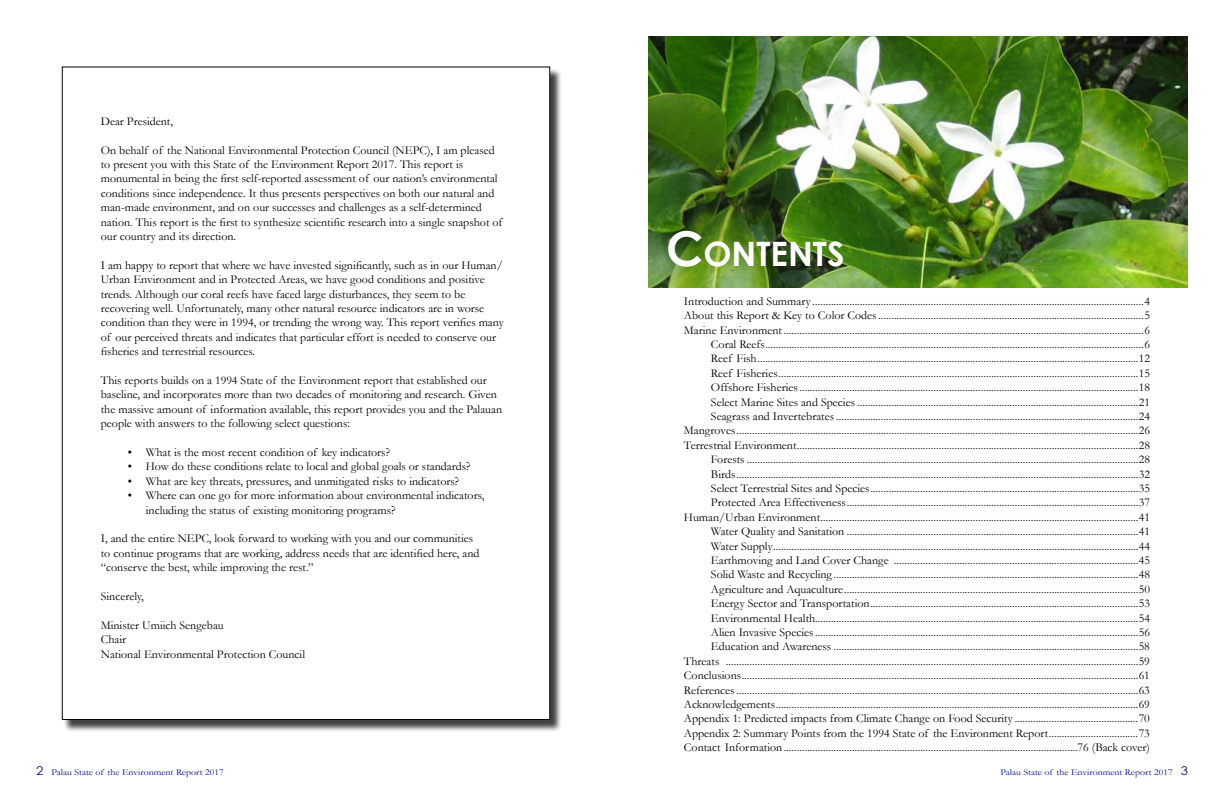
<style>
.page{position:relative;width:1224px;height:792px;background:#fff}
.page>*{position:absolute;margin:0;border:0;box-sizing:border-box;transform-origin:0 0}
.t1{font:700 33.6px "Century Gothic";color:#fff}
.t2{font:12px/14.4px "Garamond";color:#000}
.t3{font:9px "Garamond";color:#030d8a;scale:1.1 1}
.s1{font-size:48px}
.s2{font-family:"Century Gothic";font-size:12px}
</style>
<div class="page">
<div style="left:63px;top:68px;width:499px;height:664px;background:#000;opacity:.75"></div>
<div style="left:62px;top:67px;width:488px;height:653px;background:#fff"></div>
<img style="left:648px;top:36px;width:540px;height:252px">
<p class="t2" style="left:101px;top:114px;width:74px">Dear President,</p>
<p class="t2" style="left:101px;top:142px;width:403px">On behalf of the National Environmental Protection Council (NEPC), I am pleased to present you with this State of the Environment Report 2017. This report is monumental in being the first self-reported assessment of our nation’s environmental conditions since independence. It thus presents perspectives on both our natural and man-made environment, and on our successes and challenges as a self-determined nation. This report is the first to synthesize scientific research into a single snapshot of our country and its direction.</p>
<p class="t2" style="left:101px;top:258px;width:405px">I am happy to report that where we have invested significantly, such as in our Human/ Urban Environment and in Protected Areas, we have good conditions and positive trends. Although our coral reefs have faced large disturbances, they seem to be recovering well. Unfortunately, many other natural resource indicators are in worse condition than they were in 1994, or trending the wrong way. This report verifies many of our perceived threats and indicates that particular effort is needed to conserve our fisheries and terrestrial resources.</p>
<p class="t2" style="left:101px;top:373px;width:403px">This reports builds on a 1994 State of the Environment report that established our baseline, and incorporates more than two decades of monitoring and research. Given the massive amount of information available, this report provides you and the Palauan people with answers to the following select questions:</p>
<p class="t2" style="left:128px;top:445px;width:264px">• What is the most recent condition of key indicators?</p>
<p class="t2" style="left:128px;top:459px;width:344px">• How do these conditions relate to local and global goals or standards?</p>
<p class="t2" style="left:128px;top:474px;width:333px">• What are key threats, pressures, and unmitigated risks to indicators?</p>
<p class="t2" style="left:146px;top:488px;width:340px;text-indent:-18px">• Where can one go for more information about environmental indicators, including the status of existing monitoring programs?</p>
<p class="t2" style="left:101px;top:531px;width:380px">I, and the entire NEPC, look forward to working with you and our communities to continue programs that are working, address needs that are identified here, and “conserve the best, while improving the rest.”</p>
<p class="t2" style="left:101px;top:589px;width:45px">Sincerely,</p>
<p class="t2" style="left:101px;top:618px;width:206px">Minister Umiich Sengebau<br>Chair<br>National Environmental Protection Council</p>
<h1 class="t1" style="left:666px;top:228px;width:180px"><span class="s1">C</span>ONTENTS</h1>
<p class="t2" style="left:684px;top:294px;width:468px;text-align:right">Introduction and Summary ..............................................................................................................................4<br>About this Report &amp; Key to Color Codes.....................................................................................................5<br>Marine Environment.........................................................................................................................................6<br>Coral Reefs................................................................................................................................................6<br>Reef Fish.................................................................................................................................................12<br>Reef Fisheries.........................................................................................................................................15<br>Offshore Fisheries.................................................................................................................................18<br>Select Marine Sites and Species ...........................................................................................................21<br>Seagrass and Invertebrates ...................................................................................................................24<br>Mangroves.........................................................................................................................................................26<br>Terrestrial Environment..................................................................................................................................28<br>Forests .....................................................................................................................................................28<br>Birds.........................................................................................................................................................32<br>Select Terrestrial Sites and Species......................................................................................................35<br>Protected Area Effectiveness...............................................................................................................37<br>Human/Urban Environment.........................................................................................................................41<br>Water Quality and Sanitation ...............................................................................................................41<br>Water Supply...........................................................................................................................................44<br>Earthmoving and Land Cover Change .............................................................................................45<br>Solid Waste and Recycling ....................................................................................................................48<br>Agriculture and Aquaculture................................................................................................................50<br>Energy Sector and Transportation......................................................................................................53<br>Environmental Health...........................................................................................................................54<br>Alien Invasive Species...........................................................................................................................56<br>Education and Awareness ....................................................................................................................58<br>Threats .............................................................................................................................................................59<br>Conclusions.......................................................................................................................................................61<br>References .........................................................................................................................................................63<br>Acknowledgements..........................................................................................................................................69<br>Appendix 1: Predicted impacts from Climate Change on Food Security ...............................................70<br>Appendix 2: Summary Points from the 1994 State of the Environment Report..................................73<br>Contact Information................................................................................................................76 (Back cover)</p>
<p class="t3" style="left:36px;top:766px;width:172px"><span class="s2">2</span> Palau State of the Environment Report 2017</p>
<p class="t3" style="left:1001px;top:766px;width:172px">Palau State of the Environment Report 2017 <span class="s2">3</span></p>
</div>
